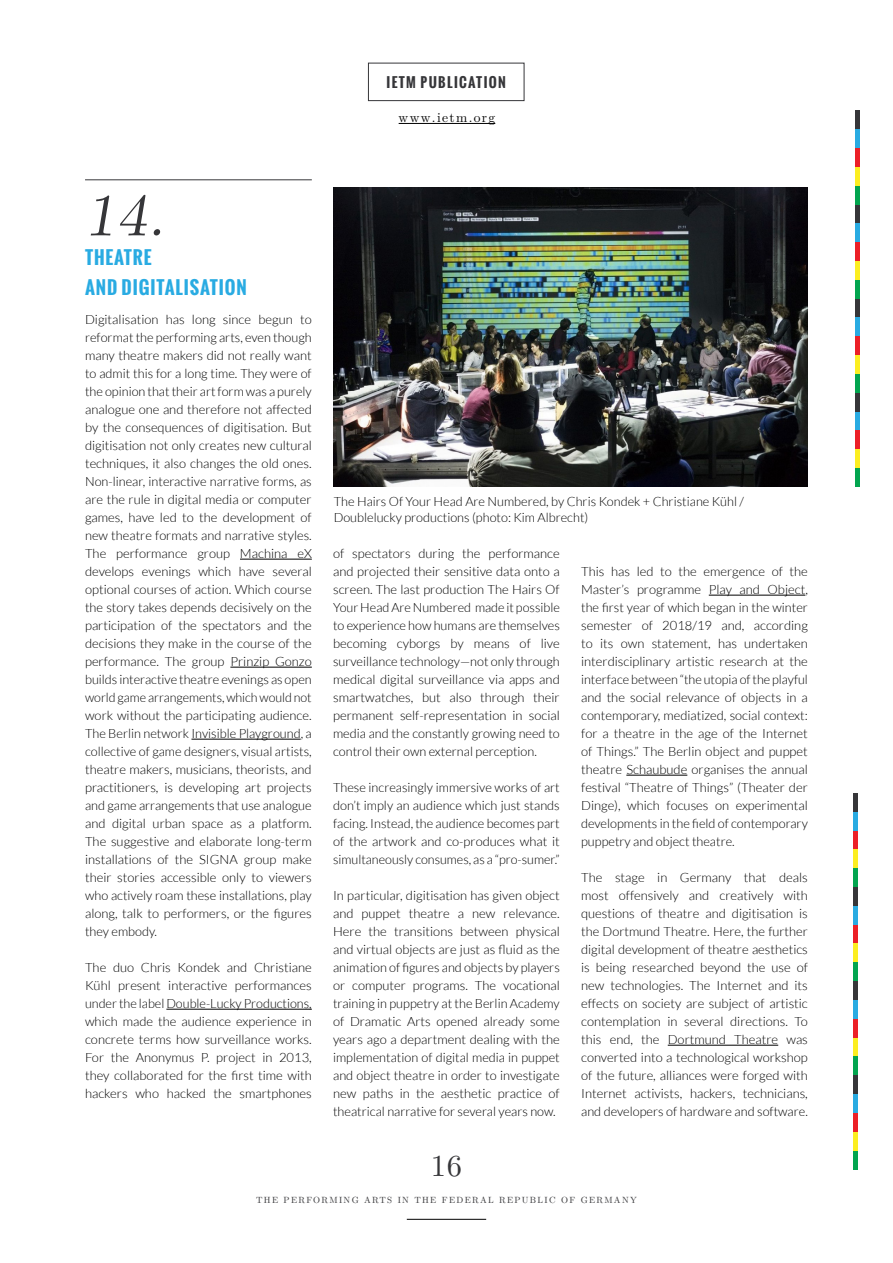
<style>
.page{position:relative;width:893px;height:1263px;background:#fff}
.page>*{position:absolute;margin:0;border:0;box-sizing:border-box;transform-origin:0 0}
.t1{font:60px "LM Roman Slant 10";color:#363639}
.t2{font:30.6px "LM Roman 10";color:#363639}
.t3{font:700 18px/30px "Oswald";letter-spacing:.05em;color:#29abe2}
.t4{font:700 13.5px "Oswald";letter-spacing:.1em;color:#363639}
.t5{font:13.5px "LM Roman 10";letter-spacing:.1em;color:#000}
.t6{font:300 12.75px/18px "Lato";color:#000;text-align:justify}
.t7{font:9px "LM Roman 10";letter-spacing:.145em;color:#363639}
</style>
<div class="page">
<hr style="left:399px;top:123px;width:96px;height:1px;background:#000">
<div style="left:368px;top:63px;width:156px;height:38px;border:1px solid #363639"></div>
<hr style="left:407px;top:1219px;width:79px;height:1px;background:#000">
<hr style="left:856px;top:393px;width:4px;height:19px;background:#363639">
<hr style="left:856px;top:299px;width:4px;height:18px;background:#363639">
<hr style="left:856px;top:205px;width:4px;height:18px;background:#363639">
<hr style="left:856px;top:111px;width:4px;height:18px;background:#363639">
<hr style="left:856px;top:412px;width:4px;height:18px;background:#29abe2">
<hr style="left:856px;top:317px;width:4px;height:19px;background:#29abe2">
<hr style="left:856px;top:223px;width:4px;height:19px;background:#29abe2">
<hr style="left:856px;top:129px;width:4px;height:19px;background:#29abe2">
<hr style="left:856px;top:430px;width:4px;height:19px;background:#ec2027">
<hr style="left:856px;top:336px;width:4px;height:19px;background:#ec2027">
<hr style="left:856px;top:242px;width:4px;height:19px;background:#ec2027">
<hr style="left:856px;top:148px;width:4px;height:19px;background:#ec2027">
<hr style="left:856px;top:449px;width:4px;height:19px;background:#fcee21">
<hr style="left:856px;top:355px;width:4px;height:19px;background:#fcee21">
<hr style="left:856px;top:261px;width:4px;height:19px;background:#fcee21">
<hr style="left:856px;top:167px;width:4px;height:19px;background:#fcee21">
<hr style="left:856px;top:468px;width:4px;height:19px;background:#02a54f">
<hr style="left:856px;top:374px;width:4px;height:19px;background:#02a54f">
<hr style="left:856px;top:280px;width:4px;height:19px;background:#02a54f">
<hr style="left:856px;top:186px;width:4px;height:19px;background:#02a54f">
<hr style="left:854px;top:1075px;width:4px;height:19px;background:#363639">
<hr style="left:854px;top:981px;width:4px;height:19px;background:#363639">
<hr style="left:854px;top:887px;width:4px;height:19px;background:#363639">
<hr style="left:854px;top:793px;width:4px;height:19px;background:#363639">
<hr style="left:854px;top:1094px;width:4px;height:19px;background:#29abe2">
<hr style="left:854px;top:1000px;width:4px;height:19px;background:#29abe2">
<hr style="left:854px;top:906px;width:4px;height:19px;background:#29abe2">
<hr style="left:854px;top:812px;width:4px;height:19px;background:#29abe2">
<hr style="left:854px;top:1113px;width:4px;height:19px;background:#ec2027">
<hr style="left:854px;top:1019px;width:4px;height:19px;background:#ec2027">
<hr style="left:854px;top:925px;width:4px;height:18px;background:#ec2027">
<hr style="left:854px;top:831px;width:4px;height:18px;background:#ec2027">
<hr style="left:854px;top:1132px;width:4px;height:18px;background:#fcee21">
<hr style="left:854px;top:1038px;width:4px;height:18px;background:#fcee21">
<hr style="left:854px;top:943px;width:4px;height:19px;background:#fcee21">
<hr style="left:854px;top:849px;width:4px;height:19px;background:#fcee21">
<hr style="left:854px;top:1150px;width:4px;height:19px;background:#02a54f">
<hr style="left:854px;top:1056px;width:4px;height:19px;background:#02a54f">
<hr style="left:854px;top:962px;width:4px;height:19px;background:#02a54f">
<hr style="left:854px;top:868px;width:4px;height:19px;background:#02a54f">
<hr style="left:85px;top:179px;width:227px;height:1px;background:#363639">
<hr style="left:240px;top:559px;width:72px;height:1px;background:#000">
<hr style="left:230px;top:667px;width:82px;height:1px;background:#000">
<hr style="left:191px;top:739px;width:110px;height:1px;background:#000">
<hr style="left:166px;top:1009px;width:146px;height:1px;background:#000">
<img style="left:333px;top:187px;width:475px;height:299px">
<hr style="left:709px;top:595px;width:96px;height:1px;background:#000">
<hr style="left:626px;top:775px;width:61px;height:1px;background:#000">
<hr style="left:668px;top:1045px;width:110px;height:1px;background:#000">
<p class="t4" style="left:386px;top:73px;width:121px">IETM PUBLICATION</p>
<p class="t5" style="left:399px;top:106px;width:98px">www.ietm.org</p>
<h1 class="t1" style="left:85px;top:168px;width:81px">14.</h1>
<h3 class="t3" style="left:85px;top:243px;width:163px">THEATRE<br>AND DIGITALISATION</h3>
<p class="t6" style="left:85px;top:310px;width:228px">Digitalisation has long since begun to reformat the performing arts, even though many theatre makers did not really want to admit this for a long time. They were of the opinion that their art form was a purely analogue one and therefore not affected by the consequences of digitisation. But digitisation not only creates new cultural techniques, it also changes the old ones.<br>Non-linear, interactive narrative forms, as are the rule in digital media or computer games, have led to the development of new theatre formats and narrative styles.<br>The performance group Machina eX develops evenings which have several optional courses of action. Which course the story takes depends decisively on the participation of the spectators and the decisions they make in the course of the performance. The group Prinzip Gonzo builds interactive theatre evenings as open world game arrangements, which would not work without the participating audience.<br>The Berlin network Invisible Playground, a collective of game designers, visual artists, theatre makers, musicians, theorists, and practitioners, is developing art projects and game arrangements that use analogue and digital urban space as a platform.<br>The suggestive and elaborate long-term installations of the SIGNA group make their stories accessible only to viewers who actively roam these installations, play along, talk to performers, or the figures they embody.</p>
<p class="t6" style="left:85px;top:958px;width:228px">The duo Chris Kondek and Christiane Kühl present interactive performances under the label Double-Lucky Productions, which made the audience experience in concrete terms how surveillance works.<br>For the Anonymus P. project in 2013, they collaborated for the first time with hackers who hacked the smartphones</p>
<p class="t6" style="left:334px;top:493px;width:412px;line-height:16.5px">The Hairs Of Your Head Are Numbered, by Chris Kondek + Christiane Kühl /<br>Doublelucky productions (photo: Kim Albrecht)</p>
<p class="t6" style="left:333px;top:544px;width:228px">of spectators during the performance and projected their sensitive data onto a screen. The last production The Hairs Of Your Head Are Numbered made it possible to experience how humans are themselves becoming cyborgs by means of live surveillance technology—not only through medical digital surveillance via apps and smartwatches, but also through their permanent self-representation in social media and the constantly growing need to control their own external perception.</p>
<p class="t6" style="left:333px;top:778px;width:228px">These increasingly immersive works of art don’t imply an audience which just stands facing. Instead, the audience becomes part of the artwork and co-produces what it simultaneously consumes, as a “pro-sumer.”</p>
<p class="t6" style="left:333px;top:886px;width:228px">In particular, digitisation has given object and puppet theatre a new relevance.<br>Here the transitions between physical and virtual objects are just as fluid as the animation of figures and objects by players or computer programs. The vocational training in puppetry at the Berlin Academy of Dramatic Arts opened already some years ago a department dealing with the implementation of digital media in puppet and object theatre in order to investigate new paths in the aesthetic practice of theatrical narrative for several years now.</p>
<h2 class="t2" style="left:431px;top:1141px;width:33px">16</h2>
<p class="t6" style="left:581px;top:562px;width:228px">This has led to the emergence of the Master’s programme Play and Object, the first year of which began in the winter semester of 2018/19 and, according to its own statement, has undertaken interdisciplinary artistic research at the interface between “the utopia of the playful and the social relevance of objects in a contemporary, mediatized, social context: for a theatre in the age of the Internet of Things.” The Berlin object and puppet theatre Schaubude organises the annual festival “Theatre of Things” (Theater der Dinge), which focuses on experimental developments in the field of contemporary puppetry and object theatre.</p>
<p class="t6" style="left:581px;top:868px;width:228px">The stage in Germany that deals most offensively and creatively with questions of theatre and digitisation is the Dortmund Theatre. Here, the further digital development of theatre aesthetics is being researched beyond the use of new technologies. The Internet and its effects on society are subject of artistic contemplation in several directions. To this end, the Dortmund Theatre was converted into a technological workshop of the future, alliances were forged with Internet activists, hackers, technicians, and developers of hardware and software.</p>
<p class="t7" style="left:256px;top:1193px;width:382px">THE PERFORMING ARTS IN THE FEDERAL REPUBLIC OF GERMANY</p>
</div>
